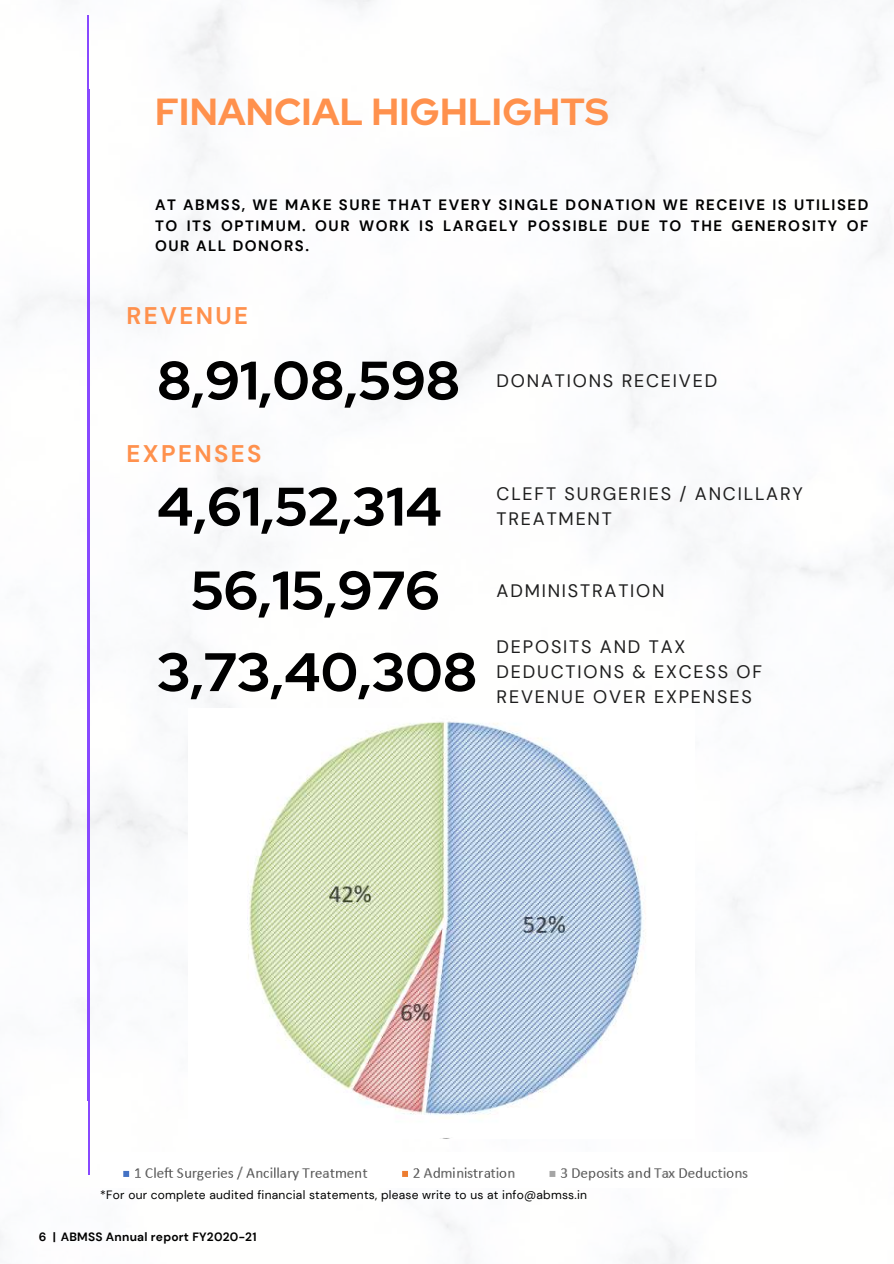
<style>
.page{position:relative;width:894px;height:1264px;background:#fff}
.page>*{position:absolute;margin:0;border:0;box-sizing:border-box;transform-origin:0 0}
.t1{font:700 54px "Red Hat Display";letter-spacing:.005em;color:#000}
.t2{font:700 37.5px "Red Hat Display";letter-spacing:.005em;color:#ff914d}
.t3{font:700 24px "DM Sans";letter-spacing:.1em;color:#ff914d}
.t4{font:18px/24.8px "DM Sans";letter-spacing:.1em;color:#1e1e1e}
.t5{font:700 15px/20.2px "DM Sans";letter-spacing:.1em;color:#000;text-align:justify}
.t6{font:12px "DM Sans";letter-spacing:.02em;color:#000}
.t7{font:700 12px "DM Sans";letter-spacing:.02em;color:#000}
</style>
<div class="page">
<img style="left:0;top:0;width:893px;height:1263px">
<hr style="left:88px;top:89px;width:1px;height:1086px;background:#8849ff">
<img style="left:100px;top:1152px;width:683px;height:35px">
<hr style="left:88px;top:15px;width:1px;height:1085px;background:#8849ff">
<img style="left:189px;top:709px;width:505px;height:429px">
<h2 class="t2" style="left:155px;top:87px;width:455px">FINANCIAL HIGHLIGHTS</h2>
<p class="t5" style="left:155px;top:195px;width:714px">AT ABMSS, WE MAKE SURE THAT EVERY SINGLE DONATION WE RECEIVE IS UTILISED TO ITS OPTIMUM. OUR WORK IS LARGELY POSSIBLE DUE TO THE GENEROSITY OF OUR ALL DONORS.</p>
<h3 class="t3" style="left:126px;top:300px;width:123px">REVENUE</h3>
<h1 class="t1" style="left:157px;top:344px;width:304px">8,91,08,598</h1>
<h3 class="t3" style="left:126px;top:438px;width:136px">EXPENSES</h3>
<h1 class="t1" style="left:157px;top:470px;width:286px">4,61,52,314</h1>
<h1 class="t1" style="left:191px;top:554px;width:250px">56,15,976</h1>
<h1 class="t1" style="left:157px;top:636px;width:321px">3,73,40,308</h1>
<p class="t4" style="left:496px;top:368px;width:222px">DONATIONS RECEIVED</p>
<p class="t4" style="left:496px;top:481px;width:308px">CLEFT SURGERIES / ANCILLARY</p>
<p class="t4" style="left:496px;top:506px;width:117px">TREATMENT</p>
<p class="t4" style="left:496px;top:578px;width:169px">ADMINISTRATION</p>
<p class="t4" style="left:496px;top:634px;width:267px">DEPOSITS AND TAX<br>DEDUCTIONS &amp; EXCESS OF</p>
<p class="t4" style="left:496px;top:684px;width:257px">REVENUE OVER EXPENSES</p>
<p class="t6" style="left:100px;top:1186px;width:488px">*For our complete audited financial statements, please write to us at info@abmss.in</p>
<p class="t7" style="left:39px;top:1229px;width:219px">6 | ABMSS Annual report FY2020-21</p>
</div>
